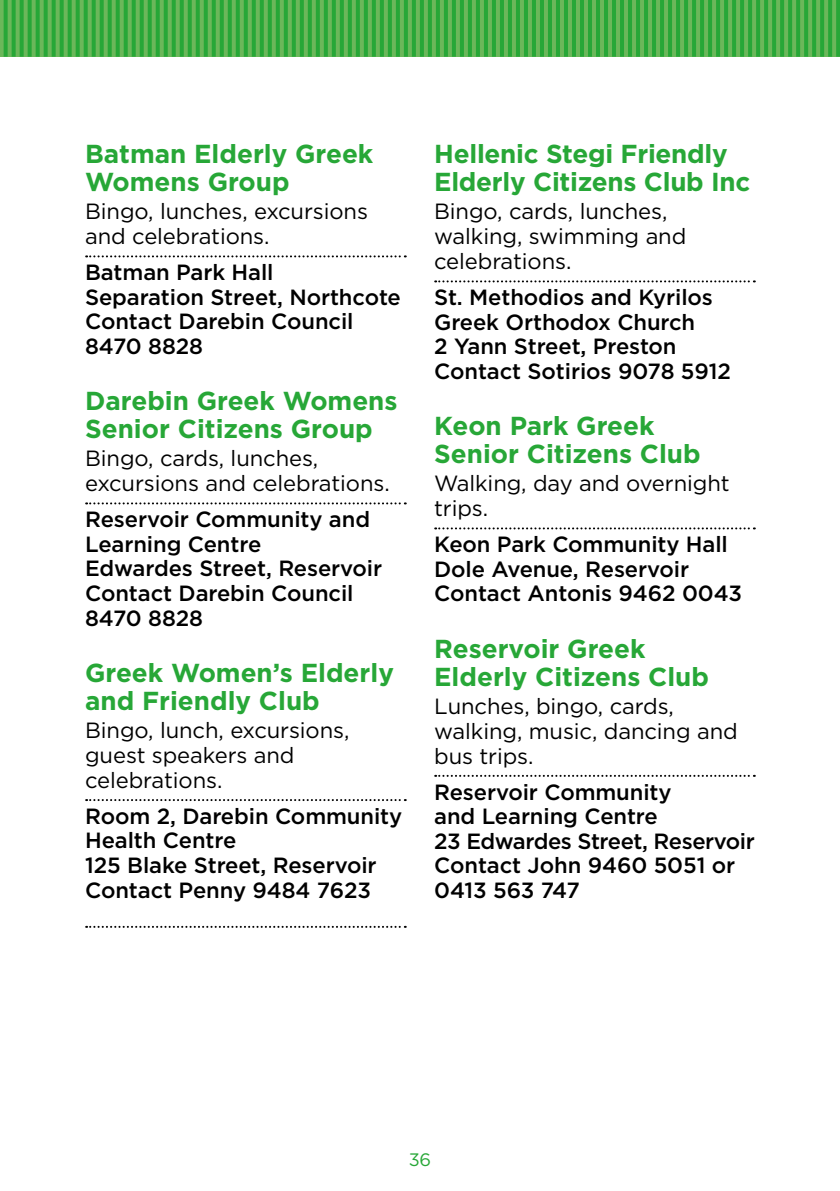
<style>
.page{position:relative;width:840px;height:1191px;background:#fff}
.page>*{position:absolute;margin:0;border:0;box-sizing:border-box;transform-origin:0 0}
.t1{font:700 26px/28px "Gotham";color:#27a737}
.t2{font:500 22px/24.6px "Gotham";letter-spacing:-.005em;color:#000}
.t3{font:22px/25px "Gotham";letter-spacing:-.005em;color:#000}
.t4{font:18px "Gotham";color:#27a737}
</style>
<div class="page">
<hr style="left:839px;top:0;width:1px;height:57px;background:#6bb75a">
<svg style="left:0;top:0;width:839px;height:57px"></svg>
<svg style="left:86px;top:255px;width:319px;height:2px"></svg>
<svg style="left:86px;top:502px;width:319px;height:2px"></svg>
<svg style="left:86px;top:799px;width:319px;height:2px"></svg>
<svg style="left:86px;top:926px;width:319px;height:2px"></svg>
<svg style="left:435px;top:280px;width:319px;height:2px"></svg>
<svg style="left:435px;top:527px;width:319px;height:2px"></svg>
<svg style="left:435px;top:775px;width:319px;height:2px"></svg>
<p class="t1" style="left:85px;top:139px;width:289px">Batman Elderly Greek<br>Womens Group</p>
<p class="t3" style="left:85px;top:198px;width:284px">Bingo, lunches, excursions and celebrations.</p>
<p class="t2" style="left:85px;top:259px;width:317px">Batman Park Hall<br>Separation Street, Northcote<br>Contact Darebin Council<br>8470 8828</p>
<p class="t1" style="left:85px;top:386px;width:314px">Darebin Greek Womens<br>Senior Citizens Group</p>
<p class="t3" style="left:85px;top:445px;width:306px">Bingo, cards, lunches, excursions and celebrations.</p>
<p class="t2" style="left:85px;top:506px;width:298px">Reservoir Community and<br>Learning Centre<br>Edwardes Street, Reservoir<br>Contact Darebin Council<br>8470 8828</p>
<p class="t1" style="left:85px;top:658px;width:310px">Greek Women’s Elderly and Friendly Club</p>
<p class="t3" style="left:85px;top:717px;width:266px">Bingo, lunch, excursions, guest speakers and celebrations.</p>
<p class="t2" style="left:85px;top:803px;width:318px">Room 2, Darebin Community<br>Health Centre<br>125 Blake Street, Reservoir<br>Contact Penny 9484 7623</p>
<p class="t1" style="left:434px;top:139px;width:317px">Hellenic Stegi Friendly<br>Elderly Citizens Club Inc</p>
<p class="t3" style="left:434px;top:198px;width:253px">Bingo, cards, lunches, walking, swimming and celebrations.</p>
<p class="t2" style="left:434px;top:284px;width:298px">St. Methodios and Kyrilos<br>Greek Orthodox Church<br>2 Yann Street, Preston<br>Contact Sotirios 9078 5912</p>
<p class="t1" style="left:434px;top:411px;width:268px">Keon Park Greek<br>Senior Citizens Club</p>
<p class="t3" style="left:434px;top:470px;width:297px">Walking, day and overnight trips.</p>
<p class="t2" style="left:434px;top:531px;width:309px">Keon Park Community Hall<br>Dole Avenue, Reservoir<br>Contact Antonis 9462 0043</p>
<p class="t1" style="left:434px;top:634px;width:276px">Reservoir Greek<br>Elderly Citizens Club</p>
<p class="t3" style="left:434px;top:693px;width:305px">Lunches, bingo, cards, walking, music, dancing and bus trips.</p>
<p class="t2" style="left:434px;top:779px;width:322px">Reservoir Community<br>and Learning Centre<br>23 Edwardes Street, Reservoir<br>Contact John 9460 5051 or<br>0413 563 747</p>
<p class="t4" style="left:408px;top:1150px;width:24px">36</p>
</div>
